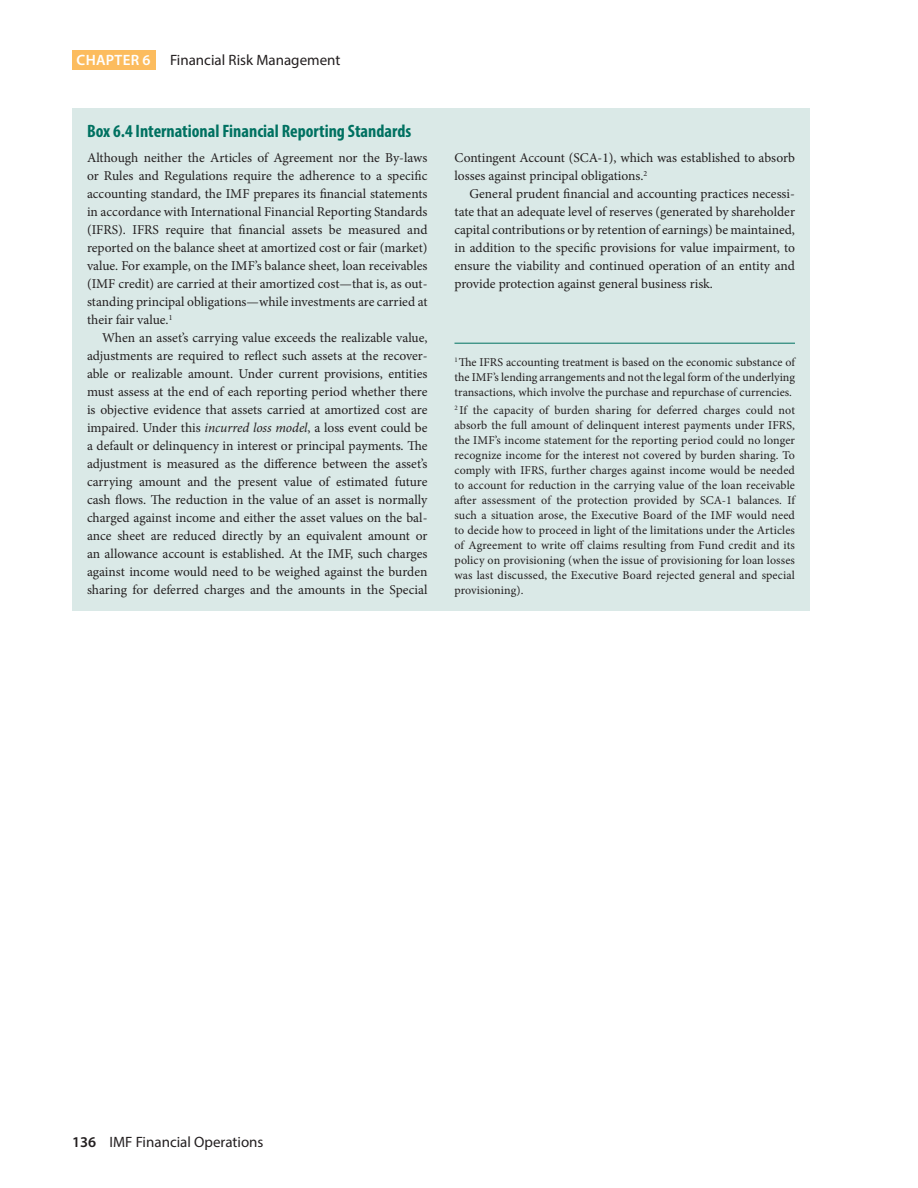
<style>
.page{position:relative;width:918px;height:1188px;background:#fff}
.page>*{position:absolute;margin:0;border:0;box-sizing:border-box;transform-origin:0 0}
.t1{font:700 condensed 18px "Myriad Pro";color:#007161}
.t2{font:15px "Myriad Pro";color:#231f20}
.t3{font:600 15px "Myriad Pro";letter-spacing:.02em;color:#fff}
.t4{font:13.5px/18px "Minion Pro";color:#231f20;text-align:justify}
.t5{font:12px/15px "Minion Pro";color:#231f20;text-align:justify}
.s1{font-style:italic}
.s2{font-weight:600}
</style>
<div class="page">
<div style="left:72px;top:50px;width:83px;height:20px;background:#fcbc5e"></div>
<div style="left:72px;top:108px;width:738px;height:502px;background:#dae9e7"></div>
<hr style="left:454px;top:343px;width:341px;height:1px;background:#007161">
<p class="t3" style="left:77px;top:52px;width:75px">CHAPTER 6</p>
<p class="t2" style="left:170px;top:51px;width:172px">Financial Risk Management</p>
<h1 class="t1" style="left:87px;top:119px;width:326px">Box 6.4 International Financial Reporting Standards</h1>
<p class="t4" style="left:87px;top:149px;width:342px">Although neither the Articles of Agreement nor the By-laws or Rules and Regulations require the adherence to a specific accounting standard, the IMF prepares its financial statements in accordance with International Financial Reporting Standards (IFRS). IFRS require that financial assets be measured and reported on the balance sheet at amortized cost or fair (market) value. For example, on the IMF’s balance sheet, loan receivables (IMF credit) are carried at their amortized cost—that is, as out&shy;standing principal obligations—while investments are carried at their fair value.<sup>1</sup></p>
<p class="t4" style="left:87px;top:329px;width:342px;text-indent:15px">When an asset’s carrying value exceeds the realizable value, adjustments are required to reflect such assets at the recover&shy;able or realizable amount. Under current provisions, entities must assess at the end of each reporting period whether there is objective evidence that assets carried at amortized cost are impaired. Under this <span class="s1">incurred loss model</span>, a loss event could be a default or delinquency in interest or principal payments. The adjustment is measured as the difference between the asset’s carrying amount and the present value of estimated future cash flows. The reduction in the value of an asset is normally charged against income and either the asset values on the bal&shy;ance sheet are reduced directly by an equivalent amount or an allowance account is established. At the IMF, such charges against income would need to be weighed against the burden sharing for deferred charges and the amounts in the Special</p>
<p class="t4" style="left:454px;top:149px;width:342px">Contingent Account (SCA-1), which was established to absorb losses against principal obligations.<sup>2</sup></p>
<p class="t4" style="left:455px;top:185px;width:342px;text-indent:15px">General prudent financial and accounting practices necessi&shy;tate that an adequate level of reserves (generated by shareholder capital contributions or by retention of earnings) be maintained, in addition to the specific provisions for value impairment, to ensure the viability and continued operation of an entity and provide protection against general business risk.</p>
<p class="t5" style="left:454px;top:355px;width:342px"><sup>1</sup>The IFRS accounting treatment is based on the economic substance of the IMF’s lending arrangements and not the legal form of the underlying transactions, which involve the purchase and repurchase of currencies.</p>
<p class="t5" style="left:454px;top:403px;width:342px"><sup>2</sup> If the capacity of burden sharing for deferred charges could not absorb the full amount of delinquent interest payments under IFRS, the IMF’s income statement for the reporting period could no longer recognize income for the interest not covered by burden sharing. To comply with IFRS, further charges against income would be needed to account for reduction in the carrying value of the loan receivable after assessment of the protection provided by SCA-1 balances. If such a situation arose, the Executive Board of the IMF would need to decide how to proceed in light of the limitations under the Articles of Agreement to write off claims resulting from Fund credit and its policy on provisioning (when the issue of provisioning for loan losses was last discussed, the Executive Board rejected general and special provisioning).</p>
<p class="t2" style="left:72px;top:1133px;width:193px"><span class="s2">136</span> IMF Financial Operations</p>
</div>
